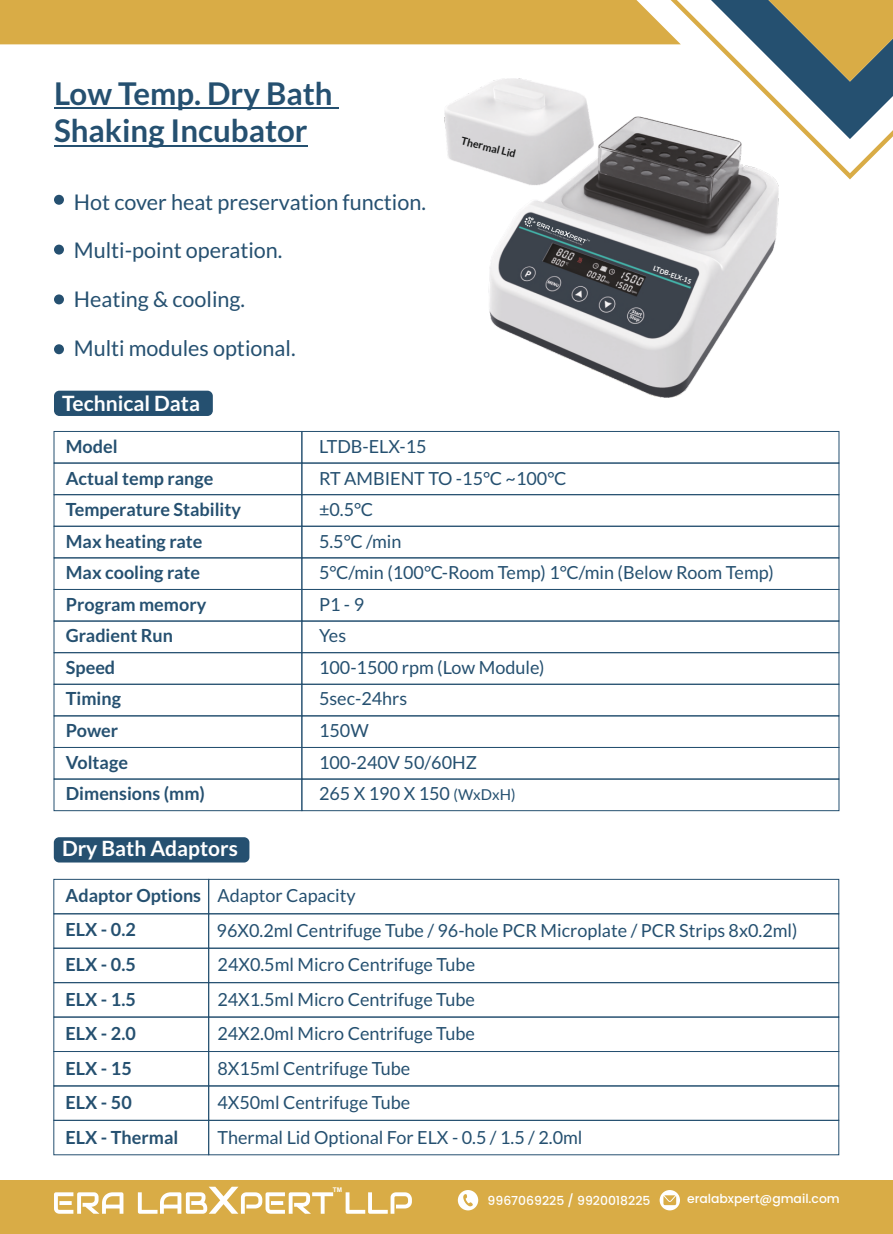
<style>
.page{position:relative;width:893px;height:1234px;background:#fff}
.page>*{position:absolute;margin:0;border:0;box-sizing:border-box;transform-origin:0 0}
.t1{font:700 31.2px/37.5px "Lato";color:#255070}
.t2{font:21.6px "Lato";color:#255070}
.t3{font:700 21px "Lato";color:#fff}
.t4{font:18px/31.5px "Lato";color:#255070}
.t5{font:700 18px/31.5px "Lato";color:#255070}
.t6{font:500 12.45px "Poppins";color:#fff}
.t7{font:700 10.5px "Lato";color:#151616}
.t8{font:700 6.6px "Lato";color:#fff}
.t9{font:700 6.45px "Arial";color:#fff}
.s1{font-size:15px}
</style>
<div class="page">
<svg style="left:0;top:0;width:893px;height:179px"></svg>
<div style="left:0;top:1179px;width:893px;height:54px;background:#d9ac46"></div>
<svg style="left:54px;top:1192px;width:69px;height:21px"></svg>
<svg style="left:138px;top:1186px;width:274px;height:27px"></svg>
<svg style="left:660px;top:1189px;width:20px;height:21px"></svg>
<svg style="left:663px;top:1194px;width:13px;height:10px"></svg>
<div style="left:458px;top:1189px;width:20px;height:21px;background:#fff;border-radius:50%"></div>
<svg style="left:463px;top:1194px;width:10px;height:12px"></svg>
<div style="left:54px;top:195px;width:10px;height:10px;background:#255070;border-radius:50%"></div>
<div style="left:54px;top:244px;width:10px;height:10px;background:#255070;border-radius:50%"></div>
<div style="left:54px;top:294px;width:10px;height:10px;background:#255070;border-radius:50%"></div>
<div style="left:54px;top:344px;width:10px;height:10px;background:#255070;border-radius:50%"></div>
<hr style="left:54px;top:107px;width:285px;height:2px;background:#255070">
<hr style="left:54px;top:145px;width:254px;height:1px;background:#255070">
<div style="left:54px;top:431px;width:248px;height:32px;border:1px solid #255070"></div>
<div style="left:54px;top:462px;width:248px;height:33px;border:1px solid #255070"></div>
<div style="left:54px;top:494px;width:248px;height:32px;border:1px solid #255070"></div>
<div style="left:54px;top:526px;width:248px;height:32px;border:1px solid #255070"></div>
<div style="left:54px;top:557px;width:248px;height:32px;border:1px solid #255070"></div>
<div style="left:54px;top:589px;width:248px;height:32px;border:1px solid #255070"></div>
<div style="left:54px;top:390px;width:159px;height:26px;background:#255070;border-radius:5px"></div>
<div style="left:301px;top:431px;width:538px;height:32px;border:1px solid #255070"></div>
<div style="left:301px;top:462px;width:538px;height:33px;border:1px solid #255070"></div>
<div style="left:301px;top:494px;width:538px;height:32px;border:1px solid #255070"></div>
<div style="left:301px;top:526px;width:538px;height:32px;border:1px solid #255070"></div>
<div style="left:301px;top:557px;width:538px;height:32px;border:1px solid #255070"></div>
<div style="left:301px;top:589px;width:538px;height:32px;border:1px solid #255070"></div>
<div style="left:54px;top:747px;width:248px;height:32px;border:1px solid #255070"></div>
<div style="left:54px;top:683px;width:248px;height:33px;border:1px solid #255070"></div>
<div style="left:54px;top:620px;width:248px;height:33px;border:1px solid #255070"></div>
<div style="left:301px;top:747px;width:538px;height:32px;border:1px solid #255070"></div>
<div style="left:301px;top:683px;width:538px;height:33px;border:1px solid #255070"></div>
<div style="left:301px;top:620px;width:538px;height:33px;border:1px solid #255070"></div>
<div style="left:54px;top:778px;width:248px;height:32px;border:1px solid #255070"></div>
<div style="left:301px;top:778px;width:538px;height:32px;border:1px solid #255070"></div>
<div style="left:54px;top:837px;width:195px;height:25px;background:#255070;border-radius:5px"></div>
<div style="left:53px;top:878px;width:156px;height:35px;border:1px solid #255070"></div>
<div style="left:53px;top:913px;width:156px;height:35px;border:1px solid #255070"></div>
<div style="left:53px;top:947px;width:156px;height:35px;border:1px solid #255070"></div>
<div style="left:53px;top:982px;width:156px;height:35px;border:1px solid #255070"></div>
<div style="left:53px;top:1016px;width:156px;height:35px;border:1px solid #255070"></div>
<div style="left:208px;top:878px;width:631px;height:35px;border:1px solid #255070"></div>
<div style="left:208px;top:913px;width:631px;height:35px;border:1px solid #255070"></div>
<div style="left:208px;top:947px;width:631px;height:35px;border:1px solid #255070"></div>
<div style="left:208px;top:982px;width:631px;height:35px;border:1px solid #255070"></div>
<div style="left:208px;top:1016px;width:631px;height:35px;border:1px solid #255070"></div>
<div style="left:53px;top:1050px;width:156px;height:35px;border:1px solid #255070"></div>
<div style="left:53px;top:1085px;width:156px;height:35px;border:1px solid #255070"></div>
<div style="left:208px;top:1050px;width:631px;height:35px;border:1px solid #255070"></div>
<div style="left:208px;top:1085px;width:631px;height:35px;border:1px solid #255070"></div>
<div style="left:53px;top:1119px;width:156px;height:35px;border:1px solid #255070"></div>
<div style="left:208px;top:1119px;width:631px;height:35px;border:1px solid #255070"></div>
<img style="left:444px;top:78px;width:335px;height:319px">
<svg style="left:524px;top:216px;width:66px;height:29px;background:#6e777d"></svg>
<h1 class="t1" style="left:54px;top:76px;width:280px">Low Temp. Dry Bath<br>Shaking Incubator</h1>
<p class="t2" style="left:74px;top:192px;width:354px">Hot cover heat preservation function.</p>
<p class="t2" style="left:74px;top:241px;width:210px">Multi-point operation.</p>
<p class="t2" style="left:74px;top:290px;width:173px">Heating &amp; cooling.</p>
<p class="t2" style="left:74px;top:338px;width:223px">Multi modules optional.</p>
<p class="t3" style="left:62px;top:394px;width:139px">Technical Data</p>
<p class="t7" style="left:463px;top:136px;width:57px;rotate:14deg">Thermal Lid</p>
<p class="t8" style="left:655px;top:265px;width:42px;rotate:20deg">LTDB-ELX-15</p>
<p class="t5" style="left:66px;top:431px;width:177px">Model<br>Actual temp range<br>Temperature Stability<br>Max heating rate<br>Max cooling rate<br>Program memory<br>Gradient Run<br>Speed<br>Timing<br>Power<br>Voltage<br>Dimensions (mm)</p>
<p class="t4" style="left:319px;top:431px;width:456px">LTDB-ELX-15<br>RT AMBIENT TO -15°C ~100°C<br>±0.5°C<br>5.5°C /min<br>5°C/min (100°C-Room Temp) 1°C/min (Below Room Temp)<br>P1 - 9<br>Yes<br>100-1500 rpm (Low Module)<br>5sec-24hrs<br>150W<br>100-240V 50/60HZ<br>265 X 190 X 150 <span class="s1">(WxDxH)</span></p>
<p class="t3" style="left:62px;top:838px;width:178px">Dry Bath Adaptors</p>
<p class="t5" style="left:66px;top:878px;width:137px;line-height:34.5px">Adaptor Options<br>ELX - 0.2<br>ELX - 0.5<br>ELX - 1.5<br>ELX - 2.0<br>ELX - 15<br>ELX - 50<br>ELX - Thermal</p>
<p class="t4" style="left:217px;top:880px;width:140px">Adaptor Capacity</p>
<p class="t4" style="left:217px;top:915px;width:582px">96X0.2ml Centrifuge Tube / 96-hole PCR Microplate / PCR Strips 8x0.2ml)</p>
<p class="t4" style="left:217px;top:947px;width:367px;line-height:34.5px">24X0.5ml Micro Centrifuge Tube<br>24X1.5ml Micro Centrifuge Tube<br>24X2.0ml Micro Centrifuge Tube<br>8X15ml Centrifuge Tube<br>4X50ml Centrifuge Tube<br>Thermal Lid Optional For ELX - 0.5 / 1.5 / 2.0ml</p>
<p class="t9" style="left:333px;top:1186px;width:11px">TM</p>
<p class="t6" style="left:488px;top:1191px;width:164px">9967069225 / 9920018225</p>
<p class="t6" style="left:687px;top:1189px;width:154px">eralabxpert@gmail.com</p>
</div>
